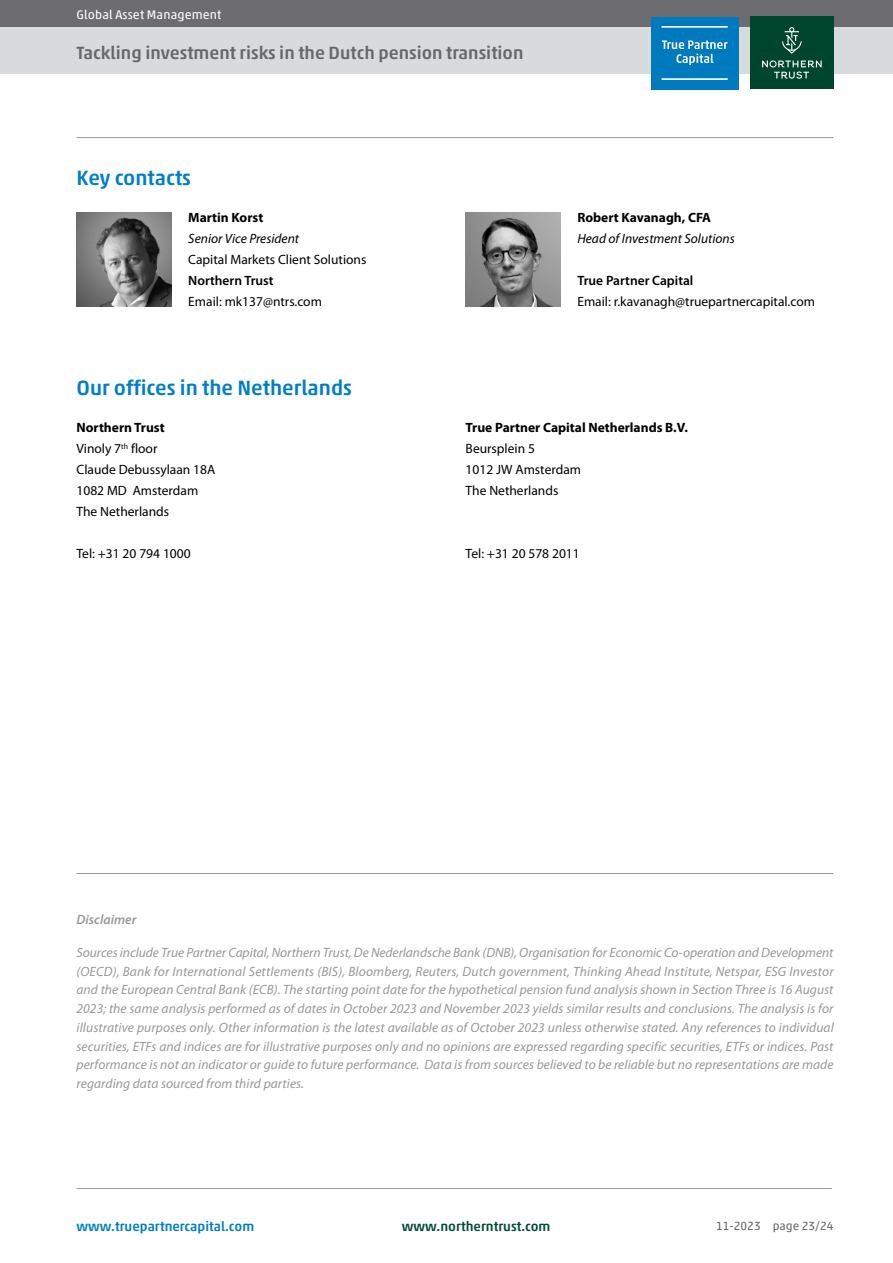
<style>
.page{position:relative;width:893px;height:1263px;background:#fff}
.page>*{position:absolute;margin:0;border:0;box-sizing:border-box;transform-origin:0 0}
.t1{font:500 21px "Akko Std";color:#007fc6}
.t2{font:500 18px "Akko Std";color:#68676c}
.t3{font:italic 13.5px/18.8px "Myriad Pro";letter-spacing:.005em;color:#98989c;text-align:justify}
.t4{font:13.5px/21px "Myriad Pro";color:#000}
.t5{font:700 13.5px "Myriad Pro";color:#000}
.t6{font:italic 13.5px "Myriad Pro";color:#000}
.t7{font:600 13.5px "Myriad Pro";color:#000}
.t8{font:500 13.5px "Akko Std";color:#007fc6}
.t9{font:500 13.5px "Akko Std";color:#004e38}
.t10{font:italic 600 13.5px "Myriad Pro";color:#98989c}
.t11{font:12.6px "Akko Std";letter-spacing:.01em;color:#fff}
.t12{font:12px "Akko Std";color:#68676c}
.s1{font-weight:700}
</style>
<div class="page">
<div style="left:0;top:0;width:893px;height:74px;background:#d8dbdc"></div>
<div style="left:0;top:0;width:893px;height:27px;background:#6d6c70"></div>
<hr style="left:77px;top:1188px;width:755px;height:1px;background:#98989c">
<div style="left:651px;top:17px;width:87px;height:72px;background:#007abf"></div>
<svg style="left:662px;top:41px;width:66px;height:24px"></svg>
<hr style="left:661px;top:78px;width:67px;height:2px;background:#fff">
<hr style="left:661px;top:26px;width:67px;height:2px;background:#fff">
<div style="left:750px;top:16px;width:83px;height:73px;background:#00462e"></div>
<svg style="left:762px;top:60px;width:60px;height:19px"></svg>
<svg style="left:782px;top:27px;width:20px;height:27px"></svg>
<hr style="left:77px;top:137px;width:756px;height:1px;background:#98989c">
<hr style="left:77px;top:873px;width:756px;height:1px;background:#98989c">
<img style="left:77px;top:213px;width:94px;height:93px">
<img style="left:466px;top:213px;width:94px;height:93px">
<p class="t11" style="left:77px;top:7px;width:146px">Global Asset Management</p>
<h2 class="t2" style="left:77px;top:42px;width:448px">Tackling investment risks in the Dutch pension transition</h2>
<h1 class="t1" style="left:77px;top:164px;width:116px">Key contacts</h1>
<p class="t5" style="left:188px;top:209px;width:77px">Martin Korst</p>
<p class="t6" style="left:188px;top:230px;width:112px">Senior Vice President</p>
<p class="t4" style="left:188px;top:249px;width:180px">Capital Markets Client Solutions</p>
<p class="t7" style="left:188px;top:272px;width:87px">Northern Trust</p>
<p class="t4" style="left:188px;top:291px;width:135px">Email: mk137@ntrs.com</p>
<h1 class="t1" style="left:77px;top:374px;width:277px">Our offices in the Netherlands</h1>
<p class="t4" style="left:77px;top:417px;width:140px"><span class="s1">Northern Trust<br></span>Vinoly 7<sup>th</sup> floor<br>Claude Debussylaan 18A<br>1082 MD Amsterdam<br>The Netherlands</p>
<p class="t4" style="left:77px;top:543px;width:116px">Tel: +31 20 794 1000</p>
<p class="t5" style="left:577px;top:209px;width:135px">Robert Kavanagh, CFA</p>
<p class="t6" style="left:577px;top:230px;width:159px">Head of Investment Solutions</p>
<p class="t7" style="left:577px;top:272px;width:118px">True Partner Capital</p>
<p class="t4" style="left:577px;top:291px;width:239px">Email: r.kavanagh@truepartnercapital.com</p>
<p class="t5" style="left:466px;top:419px;width:224px">True Partner Capital Netherlands B.V.</p>
<p class="t4" style="left:466px;top:438px;width:117px">Beursplein 5<br>1012 JW Amsterdam<br>The Netherlands</p>
<p class="t4" style="left:466px;top:543px;width:116px">Tel: +31 20 578 2011</p>
<p class="t10" style="left:77px;top:911px;width:61px">Disclaimer</p>
<p class="t3" style="left:77px;top:943px;width:759px">Sources include True Partner Capital, Northern Trust, De Nederlandsche Bank (DNB), Organisation for Economic Co-operation and Development (OECD), Bank for International Settlements (BIS), Bloomberg, Reuters, Dutch government, Thinking Ahead Institute, Netspar, ESG Investor and the European Central Bank (ECB). The starting point date for the hypothetical pension fund analysis shown in Section Three is 16 August 2023; the same analysis performed as of dates in October 2023 and November 2023 yields similar results and conclusions. The analysis is for illustrative purposes only. Other information is the latest available as of October 2023 unless otherwise stated. Any references to individual securities, ETFs and indices are for illustrative purposes only and no opinions are expressed regarding specific securities, ETFs or indices. Past performance is not an indicator or guide to future performance. Data is from sources believed to be reliable but no representations are made regarding data sourced from third parties.</p>
<p class="t8" style="left:77px;top:1218px;width:179px">www.truepartnercapital.com</p>
<p class="t9" style="left:402px;top:1218px;width:150px">www.northerntrust.com</p>
<p class="t12" style="left:716px;top:1218px;width:119px">11-2023 page 23/24</p>
</div>
